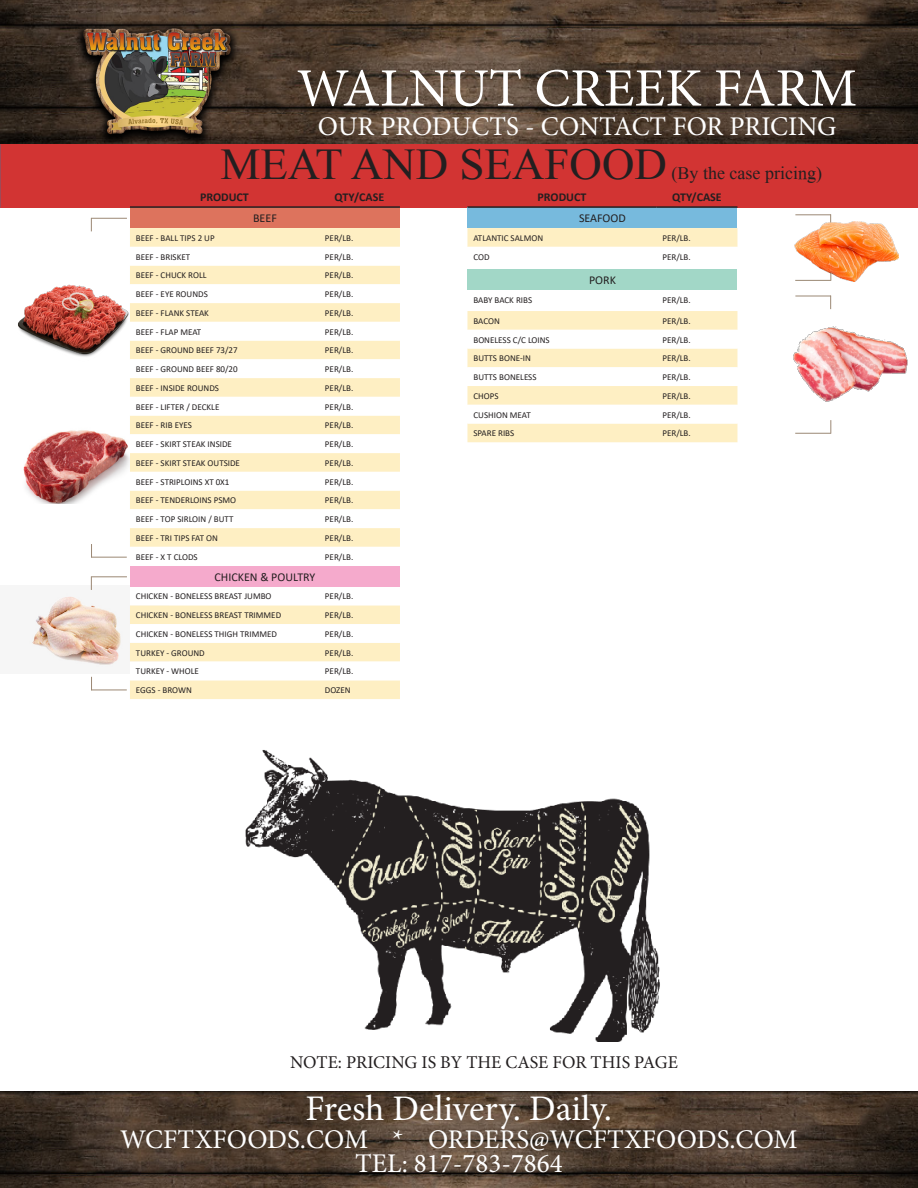
<style>
.page{position:relative;width:918px;height:1188px;background:#fff}
.page>*{position:absolute;margin:0;border:0;box-sizing:border-box;transform-origin:0 0}
.t1{font:54px "Minion Pro";color:#fff}
.t2{font:45px "Mongolian Baiti";color:#231f20}
.t3{font:36px "Minion Pro";letter-spacing:-.005em;color:#fff}
.t4{font:27px "Minion Pro";color:#fff}
.t5{font:18px "Minion Pro";color:#231f20}
.t6{font:18px "Mongolian Baiti";color:#231f20}
.t7{font:700 12px "Calibri";color:#231f20}
.t8{font:12px "Calibri";color:#231f20}
.t9{font:9px "Calibri";color:#231f20}
</style>
<div class="page">
<img style="left:0;top:1091px;width:918px;height:97px">
<img style="left:0;top:0;width:918px;height:144px">
<img style="left:73px;top:23px;width:167px;height:121px">
<img style="left:793px;top:326px;width:115px;height:76px">
<img style="left:29px;top:586px;width:101px;height:81px">
<img style="left:23px;top:430px;width:107px;height:73px">
<div style="left:0;top:144px;width:918px;height:63px;background:#d23433"></div>
<div style="left:130px;top:207px;width:270px;height:21px;background:#dd735d"></div>
<div style="left:130px;top:228px;width:270px;height:471px;background:#feefc3"></div>
<svg style="left:130px;top:247px;width:270px;height:433px"></svg>
<div style="left:130px;top:566px;width:270px;height:21px;background:#f5aacc"></div>
<hr style="left:130px;top:206px;width:189px;height:2px;background:#231f20">
<hr style="left:319px;top:206px;width:81px;height:2px;background:#231f20">
<hr style="left:91px;top:218px;width:36px;height:1px;background:#9b8874">
<svg style="left:91px;top:219px;width:1px;height:12px"></svg>
<svg style="left:91px;top:544px;width:1px;height:13px"></svg>
<hr style="left:91px;top:557px;width:36px;height:1px;background:#9b8874">
<hr style="left:91px;top:576px;width:36px;height:1px;background:#9b8874">
<svg style="left:91px;top:576px;width:1px;height:14px"></svg>
<svg style="left:91px;top:677px;width:1px;height:13px"></svg>
<hr style="left:91px;top:690px;width:36px;height:1px;background:#9b8874">
<div style="left:467px;top:207px;width:270px;height:21px;background:#77badd"></div>
<div style="left:467px;top:228px;width:270px;height:214px;background:#feefc3"></div>
<svg style="left:467px;top:247px;width:270px;height:177px"></svg>
<div style="left:467px;top:269px;width:270px;height:21px;background:#a2d7c7"></div>
<hr style="left:467px;top:206px;width:189px;height:2px;background:#231f20">
<hr style="left:656px;top:206px;width:81px;height:2px;background:#231f20">
<hr style="left:795px;top:433px;width:36px;height:1px;background:#9b8874">
<svg style="left:830px;top:420px;width:1px;height:14px"></svg>
<svg style="left:830px;top:297px;width:1px;height:12px"></svg>
<hr style="left:795px;top:296px;width:36px;height:1px;background:#9b8874">
<hr style="left:795px;top:214px;width:36px;height:1px;background:#9b8874">
<img style="left:18px;top:284px;width:111px;height:73px">
<img style="left:794px;top:221px;width:105px;height:61px">
<img style="left:245px;top:750px;width:415px;height:292px">
<h1 class="t1" style="left:297px;top:52px;width:562px">WALNUT CREEK FARM</h1>
<h3 class="t4" style="left:318px;top:108px;width:520px">OUR PRODUCTS - CONTACT FOR PRICING</h3>
<p class="t2" style="left:220px;top:140px;width:448px">MEAT AND SEAFOOD</p>
<p class="t6" style="left:672px;top:163px;width:152px">(By the case pricing)</p>
<p class="t7" style="left:200px;top:189px;width:50px">PRODUCT</p>
<p class="t7" style="left:335px;top:189px;width:51px">QTY/CASE</p>
<p class="t8" style="left:253px;top:210px;width:25px">BEEF</p>
<p class="t9" style="left:136px;top:232px;width:80px">BEEF - BALL TIPS 2 UP</p>
<p class="t9" style="left:325px;top:232px;width:30px">PER/LB.</p>
<p class="t9" style="left:136px;top:250px;width:56px">BEEF - BRISKET</p>
<p class="t9" style="left:325px;top:250px;width:30px">PER/LB.</p>
<p class="t9" style="left:136px;top:269px;width:72px">BEEF - CHUCK ROLL</p>
<p class="t9" style="left:325px;top:269px;width:30px">PER/LB.</p>
<p class="t9" style="left:136px;top:288px;width:73px">BEEF - EYE ROUNDS</p>
<p class="t9" style="left:325px;top:288px;width:30px">PER/LB.</p>
<p class="t9" style="left:136px;top:307px;width:74px">BEEF - FLANK STEAK</p>
<p class="t9" style="left:325px;top:307px;width:30px">PER/LB.</p>
<p class="t9" style="left:136px;top:325px;width:67px">BEEF - FLAP MEAT</p>
<p class="t9" style="left:325px;top:325px;width:30px">PER/LB.</p>
<p class="t9" style="left:136px;top:344px;width:103px">BEEF - GROUND BEEF 73/27</p>
<p class="t9" style="left:325px;top:344px;width:30px">PER/LB.</p>
<p class="t9" style="left:136px;top:363px;width:103px">BEEF - GROUND BEEF 80/20</p>
<p class="t9" style="left:325px;top:363px;width:30px">PER/LB.</p>
<p class="t9" style="left:136px;top:382px;width:85px">BEEF - INSIDE ROUNDS</p>
<p class="t9" style="left:325px;top:382px;width:30px">PER/LB.</p>
<p class="t9" style="left:136px;top:400px;width:85px">BEEF - LIFTER / DECKLE</p>
<p class="t9" style="left:325px;top:400px;width:30px">PER/LB.</p>
<p class="t9" style="left:136px;top:419px;width:57px">BEEF - RIB EYES</p>
<p class="t9" style="left:325px;top:419px;width:30px">PER/LB.</p>
<p class="t9" style="left:136px;top:438px;width:98px">BEEF - SKIRT STEAK INSIDE</p>
<p class="t9" style="left:325px;top:438px;width:30px">PER/LB.</p>
<p class="t9" style="left:136px;top:457px;width:106px">BEEF - SKIRT STEAK OUTSIDE</p>
<p class="t9" style="left:325px;top:457px;width:30px">PER/LB.</p>
<p class="t9" style="left:136px;top:475px;width:95px">BEEF - STRIPLOINS XT 0X1</p>
<p class="t9" style="left:325px;top:475px;width:30px">PER/LB.</p>
<p class="t9" style="left:136px;top:494px;width:102px">BEEF - TENDERLOINS PSMO</p>
<p class="t9" style="left:325px;top:494px;width:30px">PER/LB.</p>
<p class="t9" style="left:136px;top:513px;width:99px">BEEF - TOP SIRLOIN / BUTT</p>
<p class="t9" style="left:325px;top:513px;width:30px">PER/LB.</p>
<p class="t9" style="left:136px;top:532px;width:84px">BEEF - TRI TIPS FAT ON</p>
<p class="t9" style="left:325px;top:532px;width:30px">PER/LB.</p>
<p class="t9" style="left:136px;top:550px;width:63px">BEEF - X T CLODS</p>
<p class="t9" style="left:325px;top:550px;width:30px">PER/LB.</p>
<p class="t8" style="left:215px;top:568px;width:102px">CHICKEN &amp; POULTRY</p>
<p class="t9" style="left:136px;top:590px;width:137px">CHICKEN - BONELESS BREAST JUMBO</p>
<p class="t9" style="left:325px;top:590px;width:30px">PER/LB.</p>
<p class="t9" style="left:136px;top:609px;width:147px">CHICKEN - BONELESS BREAST TRIMMED</p>
<p class="t9" style="left:325px;top:609px;width:30px">PER/LB.</p>
<p class="t9" style="left:136px;top:628px;width:143px">CHICKEN - BONELESS THIGH TRIMMED</p>
<p class="t9" style="left:325px;top:628px;width:30px">PER/LB.</p>
<p class="t9" style="left:136px;top:646px;width:70px">TURKEY - GROUND</p>
<p class="t9" style="left:325px;top:646px;width:30px">PER/LB.</p>
<p class="t9" style="left:136px;top:665px;width:65px">TURKEY - WHOLE</p>
<p class="t9" style="left:325px;top:665px;width:30px">PER/LB.</p>
<p class="t9" style="left:136px;top:684px;width:57px">EGGS - BROWN</p>
<p class="t9" style="left:325px;top:684px;width:27px">DOZEN</p>
<p class="t7" style="left:538px;top:189px;width:50px">PRODUCT</p>
<p class="t7" style="left:672px;top:189px;width:51px">QTY/CASE</p>
<p class="t8" style="left:579px;top:210px;width:48px">SEAFOOD</p>
<p class="t9" style="left:473px;top:232px;width:71px">ATLANTIC SALMON</p>
<p class="t9" style="left:662px;top:232px;width:30px">PER/LB.</p>
<p class="t9" style="left:473px;top:250px;width:18px">COD</p>
<p class="t9" style="left:662px;top:250px;width:30px">PER/LB.</p>
<p class="t8" style="left:589px;top:272px;width:28px">PORK</p>
<p class="t9" style="left:473px;top:294px;width:60px">BABY BACK RIBS</p>
<p class="t9" style="left:662px;top:294px;width:30px">PER/LB.</p>
<p class="t9" style="left:473px;top:315px;width:28px">BACON</p>
<p class="t9" style="left:662px;top:315px;width:30px">PER/LB.</p>
<p class="t9" style="left:473px;top:333px;width:78px">BONELESS C/C LOINS</p>
<p class="t9" style="left:662px;top:333px;width:30px">PER/LB.</p>
<p class="t9" style="left:473px;top:352px;width:59px">BUTTS BONE-IN</p>
<p class="t9" style="left:662px;top:352px;width:30px">PER/LB.</p>
<p class="t9" style="left:473px;top:371px;width:65px">BUTTS BONELESS</p>
<p class="t9" style="left:662px;top:371px;width:30px">PER/LB.</p>
<p class="t9" style="left:473px;top:390px;width:27px">CHOPS</p>
<p class="t9" style="left:662px;top:390px;width:30px">PER/LB.</p>
<p class="t9" style="left:473px;top:408px;width:59px">CUSHION MEAT</p>
<p class="t9" style="left:662px;top:408px;width:30px">PER/LB.</p>
<p class="t9" style="left:473px;top:427px;width:42px">SPARE RIBS</p>
<p class="t9" style="left:662px;top:427px;width:30px">PER/LB.</p>
<p class="t5" style="left:290px;top:1050px;width:389px">NOTE: PRICING IS BY THE CASE FOR THIS PAGE</p>
<h3 class="t3" style="left:305px;top:1084px;width:308px">Fresh Delivery. Daily.</h3>
<h3 class="t4" style="left:120px;top:1122px;width:679px">WCFTXFOODS.COM * ORDERS@WCFTXFOODS.COM</h3>
<h3 class="t4" style="left:355px;top:1145px;width:209px">TEL: 817-783-7864</h3>
</div>
